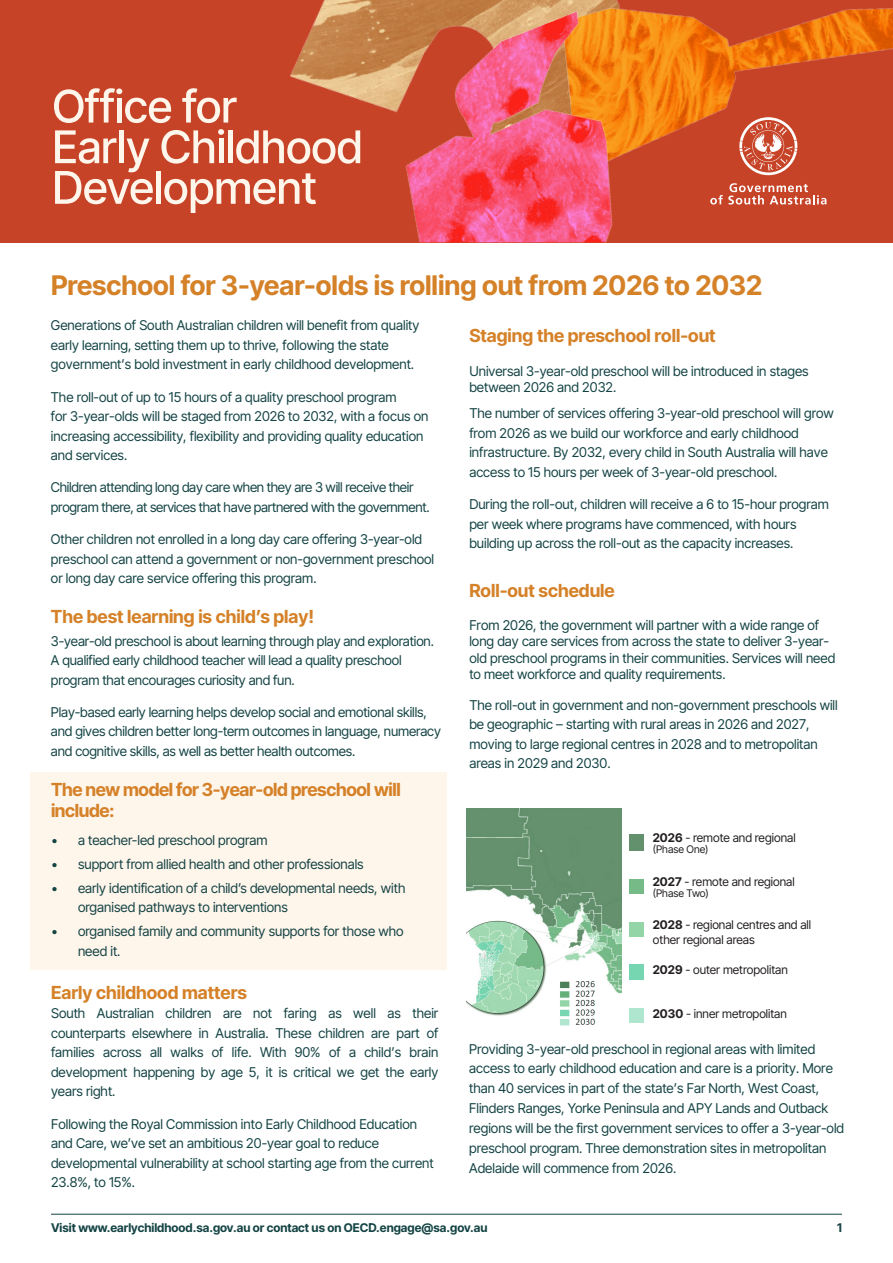
<style>
.page{position:relative;width:893px;height:1263px;background:#fff}
.page>*{position:absolute;margin:0;border:0;box-sizing:border-box;transform-origin:0 0}
.Document_Heading{font:700 27px "Inter Tight";color:#d58128}
.Body_copy{font:700 18px "Inter Tight";color:#d58128}
.Sub_Heading{font:700 18px/21.6px "Inter Tight";letter-spacing:-.02em;color:#d58128}
.Sub_Heading-2{font:700 18px "Inter Tight";color:#d58128}
.Body_copy-2{font:13.5px/19.5px "Inter Tight";color:#144344}
.Sub_Heading-3{font:13.5px/19.5px "Inter Tight";color:#144344}
.Body_copy-3{font:13.5px/19.5px "Inter Tight";letter-spacing:-.02em;color:#144344}
.t1{font:12px/14.4px "Inter Tight";color:#231f20}
.t2{font:700 12px "Inter Tight";color:#144344}
.t3{font:10.5px "Inter Tight";color:#231f20}
.s1{font-weight:700}
</style>
<div class="page">
<hr style="left:51px;top:1214px;width:791px;height:1px;background:#144344">
<div style="left:30px;top:772px;width:416px;height:198px;background:#fef5eb"></div>
<div style="left:0;top:0;width:893px;height:242px;background:#c74327"></div>
<img style="left:290px;top:0;width:52px;height:94px">
<img style="left:677px;top:8px;width:216px;height:168px">
<img style="left:342px;top:0;width:335px;height:242px">
<svg style="left:54px;top:88px;width:117px;height:35px"></svg>
<svg style="left:182px;top:88px;width:55px;height:35px"></svg>
<svg style="left:161px;top:129px;width:63px;height:35px"></svg>
<hr style="left:219px;top:139px;width:4px;height:24px;background:#fef5eb">
<div style="left:228px;top:130px;width:5px;height:33px;background:#fef5eb"></div>
<svg style="left:236px;top:130px;width:124px;height:34px"></svg>
<svg style="left:55px;top:130px;width:98px;height:74px"></svg>
<div style="left:156px;top:171px;width:5px;height:33px;background:#fef5eb"></div>
<svg style="left:164px;top:173px;width:152px;height:40px"></svg>
<svg style="left:739px;top:117px;width:58px;height:58px"></svg>
<svg style="left:710px;top:183px;width:116px;height:22px"></svg>
<img style="left:466px;top:808px;width:155px;height:218px">
<div style="left:629px;top:834px;width:15px;height:17px;background:#64916d"></div>
<div style="left:629px;top:879px;width:15px;height:15px;background:#76ba88"></div>
<div style="left:629px;top:922px;width:15px;height:15px;background:#93d5a7"></div>
<div style="left:629px;top:964px;width:15px;height:15px;background:#77d6b2"></div>
<div style="left:629px;top:1009px;width:15px;height:14px;background:#afe6d0"></div>
<p class="Document_Heading" style="left:51px;top:265px;width:713px">Preschool for 3-year-olds is rolling out from 2026 to 2032</p>
<p class="Body_copy-2" style="left:51px;top:315px;width:370px">Generations of South Australian children will benefit from quality early learning, setting them up to thrive, following the state government’s bold investment in early childhood development.</p>
<p class="Body_copy-2" style="left:51px;top:387px;width:379px">The roll-out of up to 15 hours of a quality preschool program<br>for 3-year-olds will be staged from 2026 to 2032, with a focus on increasing accessibility, flexibility and providing quality education and services.</p>
<p class="Body_copy-3" style="left:51px;top:477px;width:380px">Children attending long day care when they are 3 will receive their program there, at services that have partnered with the government.</p>
<p class="Body_copy-2" style="left:51px;top:529px;width:385px">Other children not enrolled in a long day care offering 3-year-old preschool can attend a government or non-government preschool or long day care service offering this program.</p>
<p class="Body_copy" style="left:51px;top:603px;width:265px">The best learning is child’s play!</p>
<p class="Body_copy-2" style="left:51px;top:631px;width:385px">3-year-old preschool is about learning through play and exploration.<br>A qualified early childhood teacher will lead a quality preschool program that encourages curiosity and fun.</p>
<p class="Body_copy-2" style="left:51px;top:702px;width:391px">Play-based early learning helps develop social and emotional skills, and gives children better long-term outcomes in language, numeracy and cognitive skills, as well as better health outcomes.</p>
<p class="Sub_Heading" style="left:51px;top:778px;width:351px">The new model for 3-year-old preschool will include:</p>
<p class="Body_copy-2" style="left:51px;top:830px;width:218px">• a teacher-led preschool program</p>
<p class="Body_copy-2" style="left:51px;top:854px;width:314px">• support from allied health and other professionals</p>
<p class="Body_copy-2" style="left:78px;top:878px;width:329px;text-indent:-27px">• early identification of a child’s developmental needs, with organised pathways to interventions</p>
<p class="Body_copy-2" style="left:78px;top:921px;width:327px;text-indent:-27px">• organised family and community supports for those who need it.</p>
<p class="Body_copy" style="left:51px;top:979px;width:198px">Early childhood matters</p>
<p class="Body_copy-2" style="left:51px;top:1003px;width:389px;text-align:justify">South Australian children are not faring as well as their counterparts elsewhere in Australia. These children are part of families across all walks of life. With 90% of a child’s brain development happening by age 5, it is critical we get the early years right.</p>
<p class="Body_copy-2" style="left:51px;top:1113px;width:384px">Following the Royal Commission into Early Childhood Education and Care, we’ve set an ambitious 20-year goal to reduce developmental vulnerability at school starting age from the current 23.8%, to 15%.</p>
<p class="Sub_Heading-2" style="left:469px;top:322px;width:248px">Staging the preschool roll-out</p>
<p class="Sub_Heading-3" style="left:469px;top:362px;width:341px;line-height:16.2px">Universal 3-year-old preschool will be introduced in stages between 2026 and 2032.</p>
<p class="Sub_Heading-3" style="left:469px;top:403px;width:366px">The number of services offering 3-year-old preschool will grow from 2026 as we build our workforce and early childhood infrastructure. By 2032, every child in South Australia will have access to 15 hours per week of 3-year-old preschool.</p>
<p class="Sub_Heading-3" style="left:469px;top:494px;width:361px">During the roll-out, children will receive a 6 to 15-hour program per week where programs have commenced, with hours building up across the roll-out as the capacity increases.</p>
<p class="Sub_Heading-2" style="left:469px;top:577px;width:147px">Roll-out schedule</p>
<p class="Sub_Heading-3" style="left:469px;top:617px;width:367px;line-height:16.2px">From 2026, the government will partner with a wide range of long day care services from across the state to deliver 3-year&shy;old preschool programs in their communities. Services will need to meet workforce and quality requirements.</p>
<p class="Sub_Heading-3" style="left:469px;top:695px;width:370px">The roll-out in government and non-government preschools will be geographic – starting with rural areas in 2026 and 2027, moving to large regional centres in 2028 and to metropolitan areas in 2029 and 2030.</p>
<p class="t1" style="left:653px;top:830px;width:144px"><span class="s1">2026</span> - remote and regional</p>
<p class="t3" style="left:653px;top:842px;width:57px">(Phase One)</p>
<p class="t1" style="left:653px;top:874px;width:143px"><span class="s1">2027</span> - remote and regional</p>
<p class="t3" style="left:653px;top:886px;width:58px">(Phase Two)</p>
<p class="t1" style="left:653px;top:917px;width:160px"><span class="s1">2028</span> - regional centres and all other regional areas</p>
<p class="t1" style="left:653px;top:962px;width:136px"><span class="s1">2029</span> - outer metropolitan</p>
<p class="t1" style="left:653px;top:1006px;width:136px"><span class="s1">2030</span> - inner metropolitan</p>
<p class="Body_copy-2" style="left:469px;top:1038px;width:376px">Providing 3-year-old preschool in regional areas with limited access to early childhood education and care is a priority. More than 40 services in part of the state’s Far North, West Coast, Flinders Ranges, Yorke Peninsula and APY Lands and Outback regions will be the first government services to offer a 3-year-old preschool program. Three demonstration sites in metropolitan Adelaide will commence from 2026.</p>
<p class="t2" style="left:51px;top:1219px;width:438px">Visit www.earlychildhood.sa.gov.au or contact us on OECD.engage@sa.gov.au</p>
<p class="t2" style="left:837px;top:1219px;width:6px">1</p>
</div>
